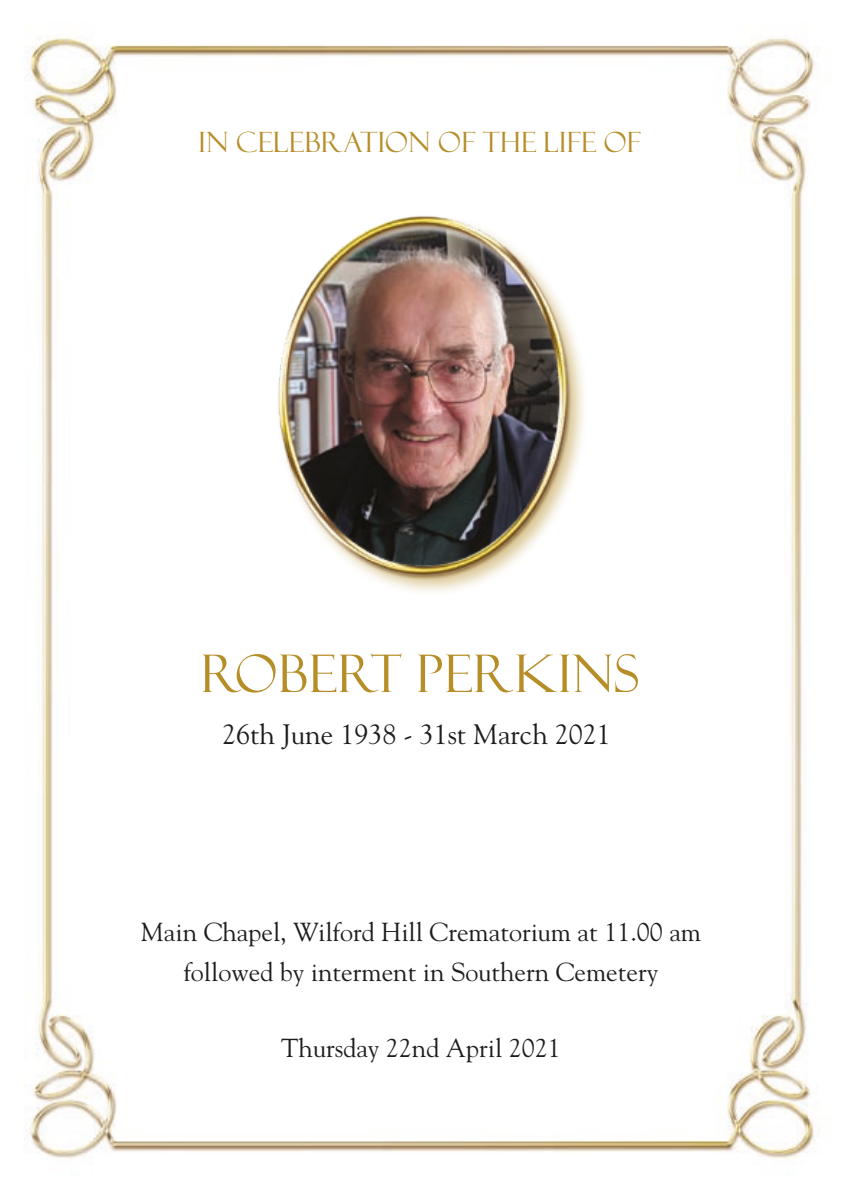
<style>
.page{position:relative;width:842px;height:1191px;background:#fff}
.page>*{position:absolute;margin:0;border:0;box-sizing:border-box;transform-origin:0 0}
.t1{font:52px "Felix Titling";letter-spacing:.01em;color:#b58e28}
.t2{font:28px "Goudy";color:#1d1d1b}
.t3{font:28px "Felix Titling";letter-spacing:.01em;color:#b58e28}
.t4{font:26px/40px "Goudy";color:#1d1d1b;text-align:center}
</style>
<div class="page">
<img style="left:24px;top:28px;width:791px;height:1131px">
<div style="left:275px;top:214px;width:314px;height:383px;background:#b58e28;opacity:.5"></div>
<img style="left:272px;top:209px;width:303px;height:373px">
<p class="t3" style="left:199px;top:126px;width:444px">IN CELEBRATION OF THE LIFE OF</p>
<h1 class="t1" style="left:200px;top:644px;width:440px">ROBERT PERKINS</h1>
<p class="t2" style="left:222px;top:717px;width:390px">26th June 1938 - 31st March 2021</p>
<p class="t4" style="left:141px;top:912px;width:562px">Main Chapel, Wilford Hill Crematorium at 11.00 am followed by interment in Southern Cemetery</p>
<p class="t4" style="left:281px;top:1028px;width:281px">Thursday 22nd April 2021</p>
</div>
